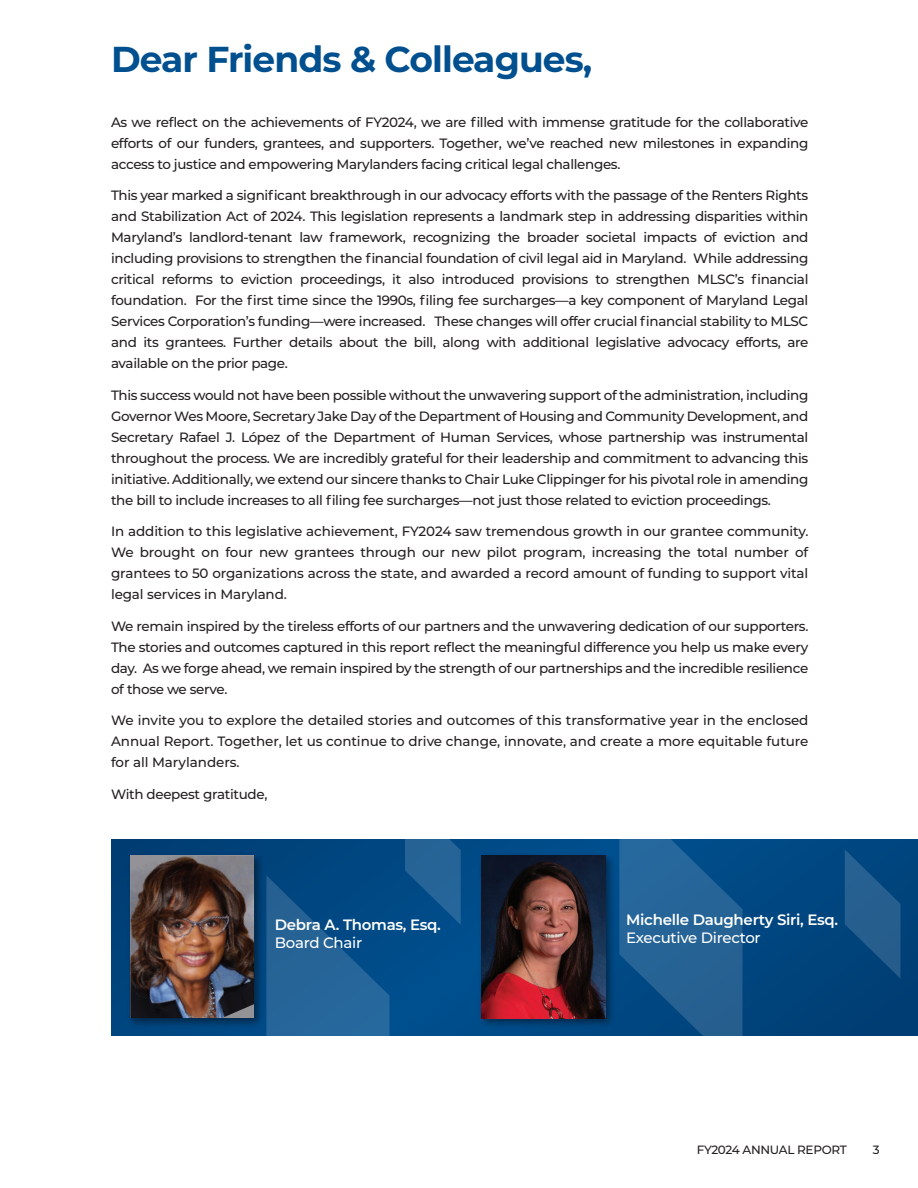
<style>
.page{position:relative;width:918px;height:1188px;background:#fff}
.page>*{position:absolute;margin:0;border:0;box-sizing:border-box;transform-origin:0 0}
.t1{font:700 36px "Montserrat";letter-spacing:-.025em;color:#004f8f}
.t2{font:600 15px "Montserrat";letter-spacing:-.02em;color:#fff}
.t3{font:500 15px "Montserrat";letter-spacing:-.02em;color:#fff}
.t4{font:500 13.5px/21px "Montserrat";letter-spacing:-.025em;color:#231f20;text-align:justify}
.t5{font:500 12px "Montserrat";letter-spacing:-.025em;color:#231f20}
</style>
<div class="page">
<svg style="left:111px;top:839px;width:807px;height:197px;background:#004680"></svg>
<svg style="left:266px;top:875px;width:124px;height:161px;background:#175a90"></svg>
<svg style="left:619px;top:839px;width:123px;height:197px;background:#1c5c91"></svg>
<img style="left:124px;top:849px;width:143px;height:182px">
<img style="left:130px;top:856px;width:124px;height:162px">
<img style="left:475px;top:849px;width:144px;height:182px">
<img style="left:482px;top:856px;width:124px;height:162px">
<svg style="left:405px;top:839px;width:56px;height:86px;background:#195b91"></svg>
<svg style="left:845px;top:849px;width:56px;height:130px;background:#155286"></svg>
<h1 class="t1" style="left:111px;top:33px;width:483px">Dear Friends &amp; Colleagues,</h1>
<p class="t4" style="left:111px;top:111px;width:699px">As we reflect on the achievements of FY2024, we are filled with immense gratitude for the collaborative efforts of our funders, grantees, and supporters. Together, we’ve reached new milestones in expanding access to justice and empowering Marylanders facing critical legal challenges.</p>
<p class="t4" style="left:111px;top:184px;width:699px">This year marked a significant breakthrough in our advocacy efforts with the passage of the Renters Rights and Stabilization Act of 2024. This legislation represents a landmark step in addressing disparities within Maryland’s landlord-tenant law framework, recognizing the broader societal impacts of eviction and including provisions to strengthen the financial foundation of civil legal aid in Maryland. While addressing critical reforms to eviction proceedings, it also introduced provisions to strengthen MLSC’s financial foundation. For the first time since the 1990s, filing fee surcharges—a key component of Maryland Legal Services Corporation’s funding—were increased. These changes will offer crucial financial stability to MLSC and its grantees. Further details about the bill, along with additional legislative advocacy efforts, are available on the prior page.</p>
<p class="t4" style="left:111px;top:384px;width:699px">This success would not have been possible without the unwavering support of the administration, including Governor Wes Moore, Secretary Jake Day of the Department of Housing and Community Development, and Secretary Rafael J. López of the Department of Human Services, whose partnership was instrumental throughout the process. We are incredibly grateful for their leadership and commitment to advancing this initiative. Additionally, we extend our sincere thanks to Chair Luke Clippinger for his pivotal role in amending the bill to include increases to all filing fee surcharges—not just those related to eviction proceedings.</p>
<p class="t4" style="left:111px;top:520px;width:699px">In addition to this legislative achievement, FY2024 saw tremendous growth in our grantee community.<br>We brought on four new grantees through our new pilot program, increasing the total number of grantees to 50 organizations across the state, and awarded a record amount of funding to support vital legal services in Maryland.</p>
<p class="t4" style="left:111px;top:615px;width:699px">We remain inspired by the tireless efforts of our partners and the unwavering dedication of our supporters.<br>The stories and outcomes captured in this report reflect the meaningful difference you help us make every day. As we forge ahead, we remain inspired by the strength of our partnerships and the incredible resilience of those we serve.</p>
<p class="t4" style="left:111px;top:709px;width:699px">We invite you to explore the detailed stories and outcomes of this transformative year in the enclosed Annual Report. Together, let us continue to drive change, innovate, and create a more equitable future for all Marylanders.</p>
<p class="t4" style="left:111px;top:783px;width:158px">With deepest gratitude,</p>
<p class="t2" style="left:275px;top:914px;width:168px">Debra A. Thomas, Esq.</p>
<p class="t3" style="left:275px;top:932px;width:89px">Board Chair</p>
<p class="t2" style="left:626px;top:909px;width:213px">Michelle Daugherty Siri, Esq.</p>
<p class="t3" style="left:626px;top:927px;width:136px">Executive Director</p>
<p class="t5" style="left:697px;top:1142px;width:152px">FY2024 ANNUAL REPORT</p>
<p class="t5" style="left:873px;top:1142px;width:8px">3</p>
</div>
